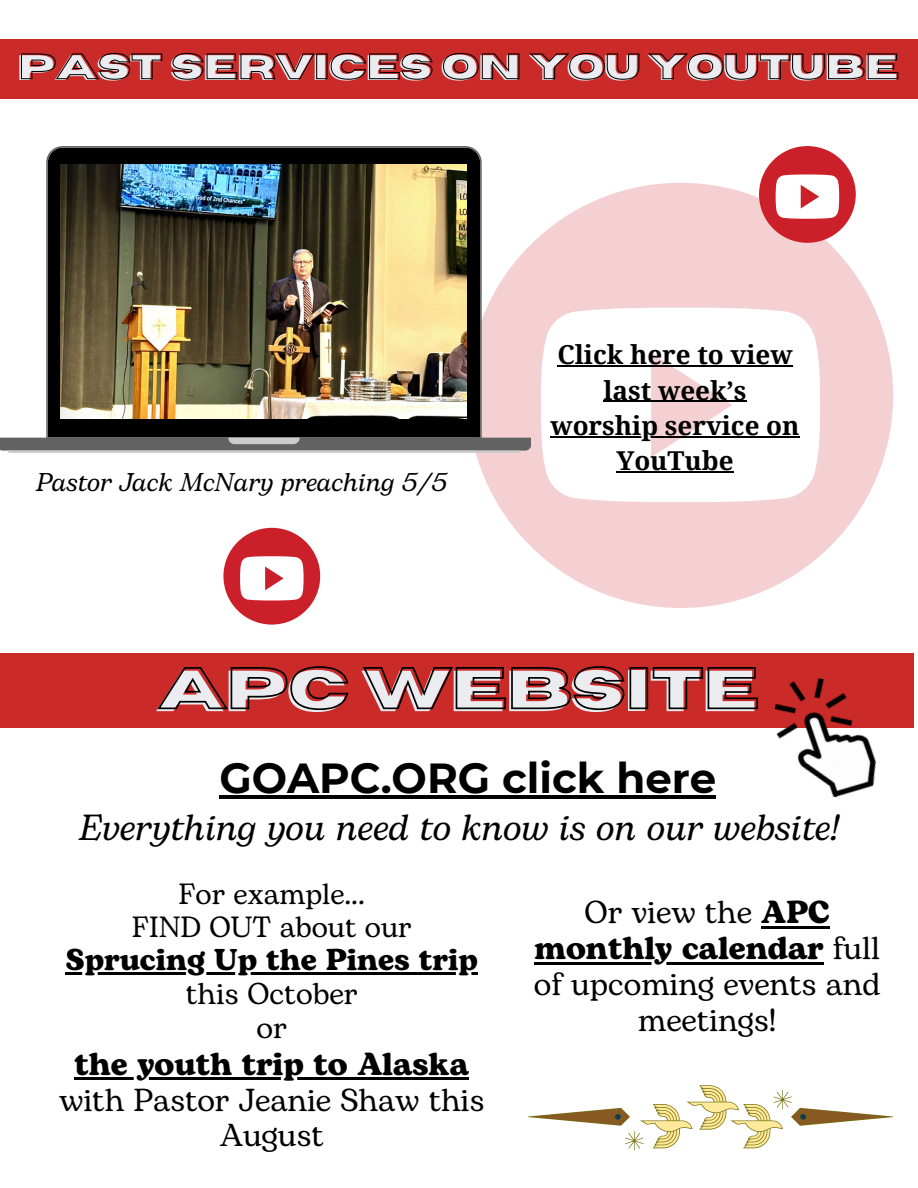
<style>
.page{position:relative;width:918px;height:1188px;background:#fff}
.page>*{position:absolute;margin:0;border:0;box-sizing:border-box;transform-origin:0 0}
.t1{font:700 57.75px "Horizon";color:#ebecf0}
.t2{font:700 42px "Montserrat";color:#000}
.t3{font:italic 36.3px "Bogart";color:#000}
.t4{font:700 35.25px "Horizon";color:#ebecf0}
.t5{font:31.65px/35.5px "Bogart";color:#000;text-align:center}
.t6{font:700 30.15px/34.3px "Bogart";color:#000;text-align:center}
.t7{font:29.25px/33px "Bogart";color:#000;text-align:center}
.t8{font:700 25.95px/35.1px "Noto Serif";color:#000;text-align:center}
.t9{font:italic 25.65px "Bogart";color:#000}
.s1{font-weight:400}
.s2{font-weight:700}
</style>
<div class="page">
<div style="left:0;top:653px;width:914px;height:75px;background:#ca2a28"></div>
<svg style="left:528px;top:1085px;width:365px;height:65px"></svg>
<img style="left:774px;top:678px;width:102px;height:120px">
<div style="left:468px;top:183px;width:425px;height:425px;background:#f4d0d2;border-radius:50%"></div>
<svg style="left:541px;top:308px;width:279px;height:194px;background:#fbf9f9"></svg>
<svg style="left:651px;top:353px;width:81px;height:104px"></svg>
<div style="left:759px;top:146px;width:97px;height:97px;background:#cb2029;border-radius:50%"></div>
<svg style="left:776px;top:174px;width:63px;height:45px;background:#f7dfe1"></svg>
<svg style="left:0;top:146px;width:531px;height:305px"></svg>
<svg style="left:228px;top:438px;width:71px;height:6px"></svg>
<svg style="left:7px;top:451px;width:514px;height:2px"></svg>
<img style="left:61px;top:165px;width:406px;height:254px">
<div style="left:0;top:39px;width:918px;height:59px;background:#ca2a28"></div>
<div style="left:223px;top:528px;width:97px;height:97px;background:#cb2029;border-radius:50%"></div>
<svg style="left:240px;top:556px;width:64px;height:44px;background:#f7e0e1"></svg>
<hr style="left:66px;top:972px;width:412px;height:3px;background:#000">
<hr style="left:75px;top:1077px;width:394px;height:3px;background:#000">
<svg style="left:157px;top:666px;width:601px;height:45px"></svg>
<hr style="left:219px;top:795px;width:497px;height:4px;background:#000">
<hr style="left:761px;top:926px;width:69px;height:2px;background:#000">
<hr style="left:535px;top:962px;width:289px;height:2px;background:#000">
<hr style="left:557px;top:366px;width:236px;height:1px;background:#000">
<hr style="left:603px;top:401px;width:144px;height:1px;background:#000">
<hr style="left:550px;top:436px;width:250px;height:1px;background:#000">
<hr style="left:616px;top:471px;width:118px;height:1px;background:#000">
<svg style="left:20px;top:53px;width:879px;height:27px"></svg>
<p class="t4" style="left:17px;top:51px;width:882px">PAST SERVICES ON YOU YOUTUBE</p>
<h5 class="t9" style="left:36px;top:464px;width:413px">Pastor Jack McNary preaching 5/5</h5>
<h4 class="t8" style="left:557px;top:337px;width:237px">Click here to view last week’s</h4>
<h5 class="t8" style="left:550px;top:407px;width:251px">worship service on<br>YouTube</h5>
<h1 class="t1" style="left:156px;top:663px;width:602px">APC WEBSITE</h1>
<p class="t2" style="left:219px;top:752px;width:498px">GOAPC.ORG click here</p>
<h2 class="t3" style="left:79px;top:802px;width:761px">Everything you need to know is on our website!</h2>
<p class="t7" style="left:132px;top:878px;width:281px">For example...<br>FIND OUT about our</p>
<h6 class="t6" style="left:66px;top:944px;width:414px">Sprucing Up the Pines trip <span class="s1">this October<br>or</span></h6>
<p class="t5" style="left:59px;top:1048px;width:427px"><span class="s2">the youth trip to Alaska </span>with Pastor Jeanie Shaw this<br>August</p>
<p class="t5" style="left:585px;top:896px;width:247px">Or view the <span class="s2">APC</span></p>
<p class="t5" style="left:534px;top:932px;width:348px"><span class="s2">monthly calendar</span> full of upcoming events and meetings!</p>
</div>
